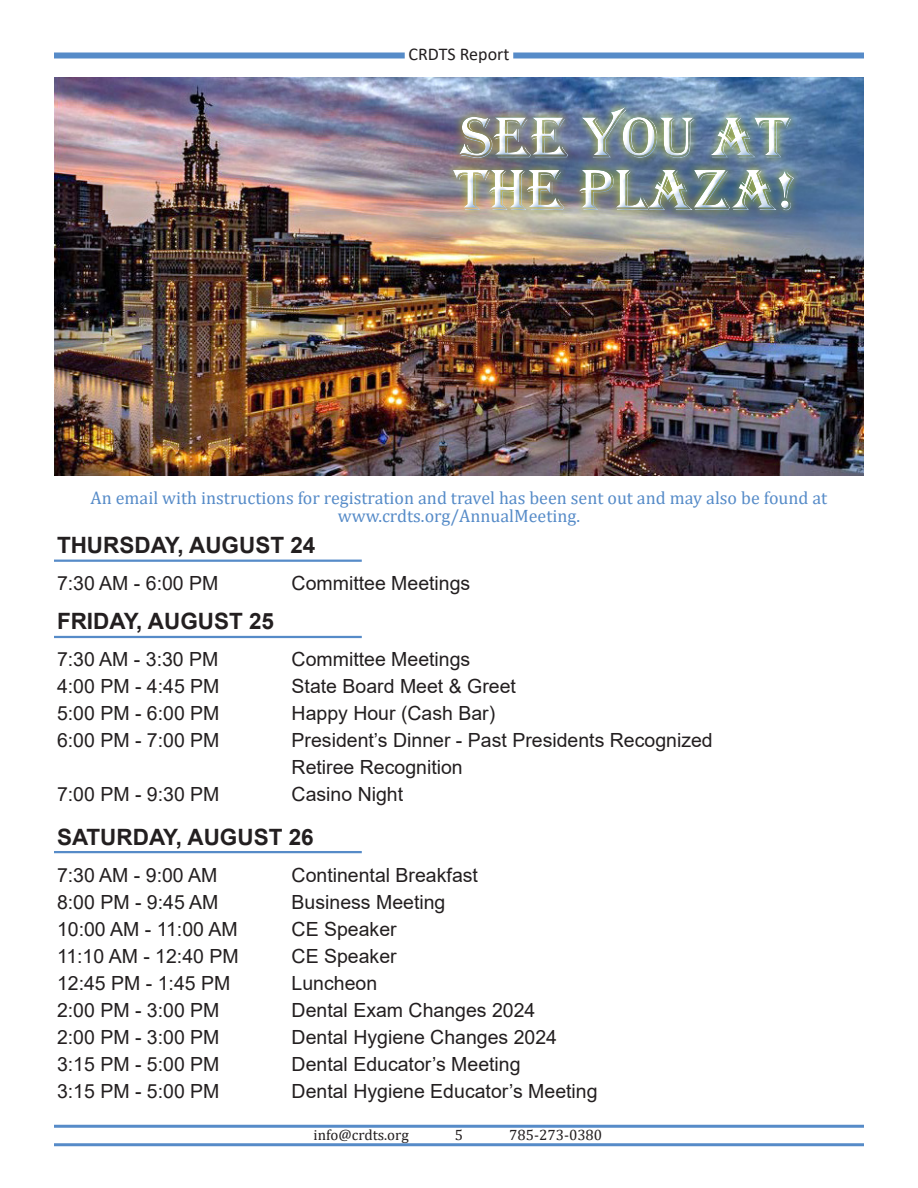
<style>
.page{position:relative;width:918px;height:1188px;background:#fff}
.page>*{position:absolute;margin:0;border:0;box-sizing:border-box;transform-origin:0 0}
.t1{font:60px/52.5px "Algerian";color:#fff}
.t2{font:700 22.5px "Arial";color:#231f20}
.t3{font:19.5px/27px "Arial";color:#231f20}
.t4{font:18px/18px "Cambria";color:#568bc8;text-align:center}
.t5{font:18px "Calibri";color:#231f20}
.t6{font:15px "Cambria";color:#231f20}
</style>
<div class="page">
<div style="left:54px;top:52px;width:810px;height:6px;background:#568bc8"></div>
<div style="left:405px;top:46px;width:108px;height:18px;background:#fff"></div>
<hr style="left:54px;top:1125px;width:810px;height:3px;background:#568bc8">
<hr style="left:54px;top:1143px;width:810px;height:3px;background:#568bc8">
<hr style="left:54px;top:560px;width:308px;height:2px;background:#568bc8">
<img style="left:54px;top:78px;width:810px;height:397px">
<div style="left:445px;top:99px;width:358px;height:121px;background:#ece810;opacity:.75"></div>
<div style="left:447px;top:103px;width:358px;height:118px;background:#568bc8;opacity:.75"></div>
<hr style="left:54px;top:636px;width:308px;height:2px;background:#568bc8">
<hr style="left:54px;top:851px;width:308px;height:2px;background:#568bc8">
<p class="t5" style="left:409px;top:42px;width:102px">CRDTS Report</p>
<h1 class="t1" style="left:454px;top:112px;width:343px">SEE YOU AT<br>THE PLAZA!</h1>
<p class="t4" style="left:91px;top:489px;width:738px">An email with instructions for registration and travel has been sent out and may also be found at www.crdts.org/AnnualMeeting.</p>
<p class="t2" style="left:57px;top:529px;width:260px">THURSDAY, AUGUST 24</p>
<p class="t3" style="left:57px;top:570px;width:163px">7:30 AM - 6:00 PM</p>
<p class="t3" style="left:292px;top:570px;width:180px">Committee Meetings</p>
<p class="t2" style="left:57px;top:606px;width:219px">FRIDAY, AUGUST 25</p>
<p class="t3" style="left:57px;top:646px;width:164px;text-align:justify">7:30 AM - 3:30 PM 4:00 PM - 4:45 PM 5:00 PM - 6:00 PM 6:00 PM - 7:00 PM</p>
<p class="t3" style="left:57px;top:781px;width:164px">7:00 PM - 9:30 PM</p>
<p class="t3" style="left:292px;top:646px;width:423px">Committee Meetings<br>State Board Meet &amp; Greet<br>Happy Hour (Cash Bar)<br>President’s Dinner - Past Presidents Recognized<br>Retiree Recognition</p>
<p class="t3" style="left:292px;top:781px;width:113px">Casino Night</p>
<p class="t2" style="left:57px;top:821px;width:258px">SATURDAY, AUGUST 26</p>
<p class="t3" style="left:57px;top:861px;width:183px">7:30 AM - 9:00 AM<br>8:00 PM - 9:45 AM<br>10:00 AM - 11:00 AM<br>11:10 AM - 12:40 PM<br>12:45 PM - 1:45 PM<br>2:00 PM - 3:00 PM<br>2:00 PM - 3:00 PM<br>3:15 PM - 5:00 PM<br>3:15 PM - 5:00 PM</p>
<p class="t3" style="left:292px;top:861px;width:308px">Continental Breakfast<br>Business Meeting<br>CE Speaker<br>CE Speaker<br>Luncheon<br>Dental Exam Changes 2024<br>Dental Hygiene Changes 2024<br>Dental Educator’s Meeting<br>Dental Hygiene Educator’s Meeting</p>
<p class="t6" style="left:455px;top:1126px;width:10px">5</p>
<p class="t6" style="left:314px;top:1126px;width:97px">info@crdts.org</p>
<p class="t6" style="left:509px;top:1126px;width:95px">785-273-0380</p>
</div>
